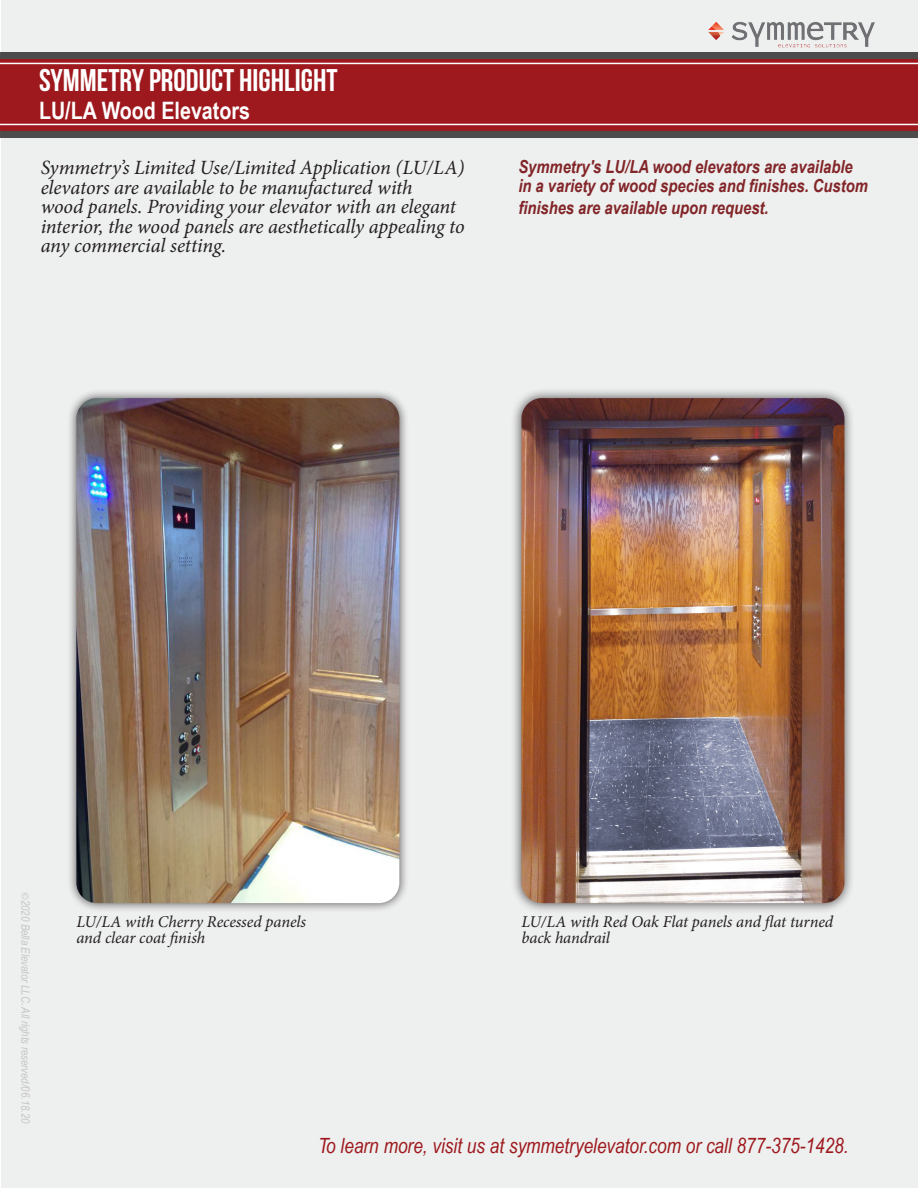
<style>
.page{position:relative;width:918px;height:1188px;background:#fff}
.page>*{position:absolute;margin:0;border:0;box-sizing:border-box;transform-origin:0 0}
.t1{font:31.35px "Bebas Neue";color:#fff}
.t2{font:700 24px "Arial Narrow";color:#fff}
.t3{font:italic 21px "Arial Narrow";color:#9e191d}
.t4{font:italic 20.25px/19.5px "Minion Pro";letter-spacing:-.01em;color:#231f20}
.t5{font:italic 700 18px/19.5px "Arial Narrow";color:#822528}
.t6{font:italic 16.5px/16.5px "Minion Pro";letter-spacing:-.005em;color:#231f20}
.t7{font:italic 11.7px "Arial Narrow";color:#c7c5c6}
.s1{font-family:"Minion Pro";font-style:normal}
</style>
<div class="page">
<div style="left:1px;top:0;width:917px;height:1188px;background:#eeefef"></div>
<div style="left:0;top:53px;width:918px;height:85px;background:#4d4b4b"></div>
<div style="left:0;top:59px;width:918px;height:72px;background:#9e191d"></div>
<hr style="left:0;top:124px;width:918px;height:1px;background:#fff">
<hr style="left:0;top:63px;width:918px;height:1px;background:#fff">
<img style="left:708px;top:21px;width:167px;height:27px">
<div style="left:511px;top:387px;width:344px;height:527px;background:#231f20;opacity:.75"></div>
<img style="left:522px;top:398px;width:322px;height:505px">
<div style="left:67px;top:388px;width:342px;height:525px;background:#231f20;opacity:.75"></div>
<img style="left:76px;top:398px;width:323px;height:505px">
<p class="t1" style="left:39px;top:63px;width:300px">SYMMETRY PRODUCT HIGHLIGHT</p>
<p class="t2" style="left:39px;top:93px;width:213px">LU/LA Wood Elevators</p>
<p class="t4" style="left:41px;top:158px;width:425px">Symmetry’s Limited Use/Limited Application (LU/LA) elevators are available to be manufactured with</p>
<p class="t4" style="left:41px;top:197px;width:426px">wood panels. Providing your elevator with an elegant interior, the wood panels are aesthetically appealing to any commercial setting.</p>
<p class="t5" style="left:518px;top:156px;width:351px">Symmetry's LU/LA wood elevators are available in a variety of wood species and finishes. Custom</p>
<p class="t5" style="left:518px;top:197px;width:252px">finishes are available upon request.</p>
<p class="t7" style="left:34px;top:892px;width:234px;rotate:90deg"><span class="s1">©</span>2020 Bella Elevator LLC. All rights reserved/06.18.20</p>
<p class="t6" style="left:76px;top:913px;width:231px">LU/LA with Cherry Recessed panels</p>
<p class="t6" style="left:76px;top:930px;width:130px">and clear coat finish</p>
<p class="t6" style="left:521px;top:913px;width:313px">LU/LA with Red Oak Flat panels and flat turned back handrail</p>
<p class="t3" style="left:318px;top:1131px;width:532px">To learn more, visit us at symmetryelevator.com or call 877-375-1428.</p>
</div>
